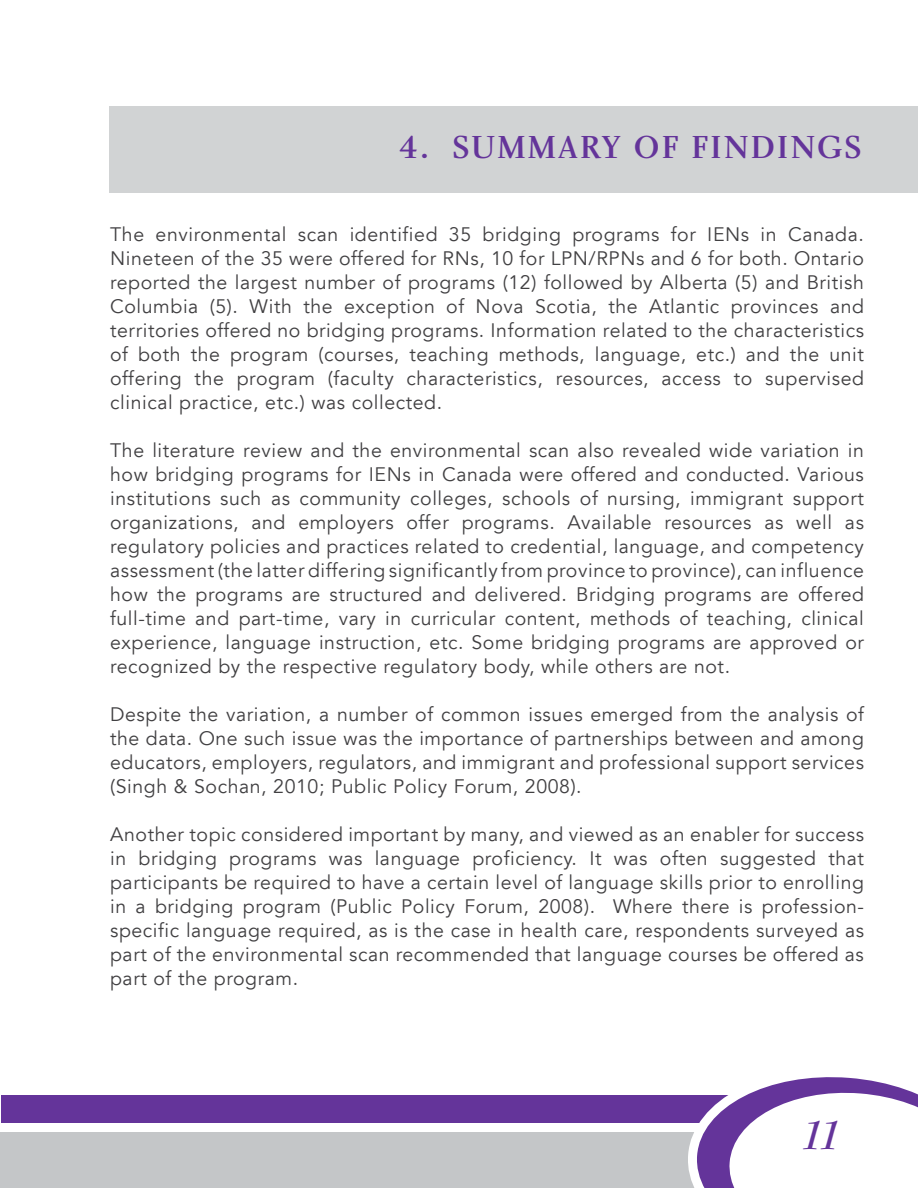
<style>
.page{position:relative;width:918px;height:1188px;background:#fff}
.page>*{position:absolute;margin:0;border:0;box-sizing:border-box;transform-origin:0 0}
.t1{font:italic 700 45px "Bernhard Modern";color:#64349a}
.t2{font:33px "Charlotte Medium Plain";letter-spacing:.06em;color:#64349a}
.t3{font:19.5px/24px "Avenir LT";letter-spacing:.03em;color:#414042;text-align:justify}
</style>
<div class="page">
<div style="left:109px;top:106px;width:809px;height:86px;background:#d1d3d4"></div>
<div style="left:1px;top:1095px;width:917px;height:93px;background:#64349a"></div>
<div style="left:0;top:1132px;width:918px;height:56px;background:#c4c6c8"></div>
<div style="left:0;top:1123px;width:918px;height:9px;background:#fff"></div>
<svg style="left:688px;top:1077px;width:230px;height:111px"></svg>
<h2 class="t2" style="left:399px;top:127px;width:465px">4. SUMMARY OF FINDINGS</h2>
<p class="t3" style="left:110px;top:223px;width:755px">The environmental scan identified 35 bridging programs for IENs in Canada.<br>Nineteen of the 35 were offered for RNs, 10 for LPN/RPNs and 6 for both. Ontario reported the largest number of programs (12) followed by Alberta (5) and British Columbia (5). With the exception of Nova Scotia, the Atlantic provinces and territories offered no bridging programs. Information related to the characteristics of both the program (courses, teaching methods, language, etc.) and the unit offering the program (faculty characteristics, resources, access to supervised clinical practice, etc.) was collected.</p>
<p class="t3" style="left:110px;top:439px;width:755px">The literature review and the environmental scan also revealed wide variation in how bridging programs for IENs in Canada were offered and conducted. Various institutions such as community colleges, schools of nursing, immigrant support organizations, and employers offer programs. Available resources as well as regulatory policies and practices related to credential, language, and competency assessment (the latter differing significantly from province to province), can influence how the programs are structured and delivered. Bridging programs are offered full-time and part-time, vary in curricular content, methods of teaching, clinical experience, language instruction, etc. Some bridging programs are approved or recognized by the respective regulatory body, while others are not.</p>
<p class="t3" style="left:110px;top:703px;width:755px">Despite the variation, a number of common issues emerged from the analysis of the data. One such issue was the importance of partnerships between and among educators, employers, regulators, and immigrant and professional support services (Singh &amp; Sochan, 2010; Public Policy Forum, 2008).</p>
<p class="t3" style="left:110px;top:823px;width:755px">Another topic considered important by many, and viewed as an enabler for success in bridging programs was language proficiency. It was often suggested that participants be required to have a certain level of language skills prior to enrolling in a bridging program (Public Policy Forum, 2008). Where there is profession&shy;specific language required, as is the case in health care, respondents surveyed as part of the environmental scan recommended that language courses be offered as part of the program.</p>
<h1 class="t1" style="left:799px;top:1111px;width:45px">11</h1>
</div>
